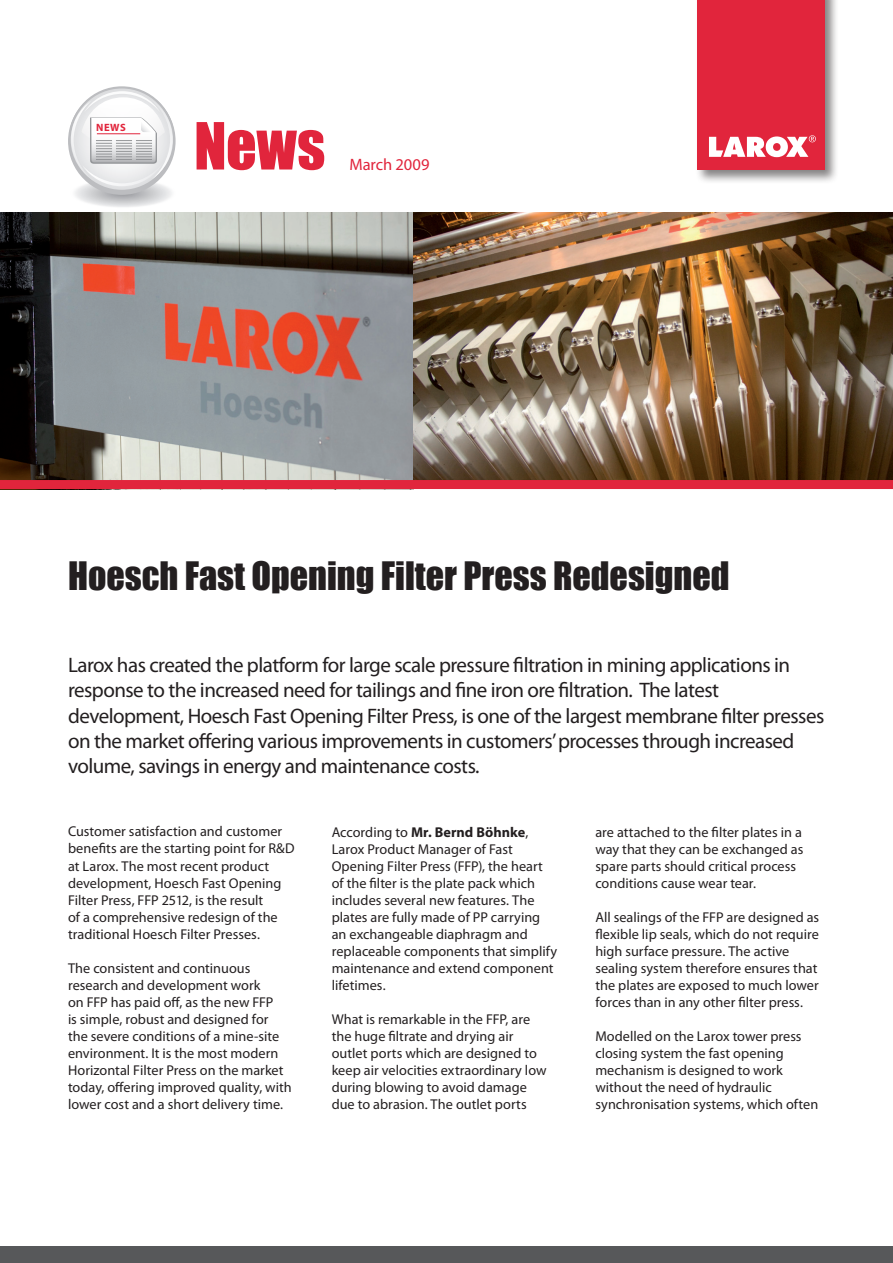
<style>
.page{position:relative;width:893px;height:1263px;background:#fff}
.page>*{position:absolute;margin:0;border:0;box-sizing:border-box;transform-origin:0 0}
.t1{font:36px "Impact";color:#231f20}
.t2{font:21px/25.2px "Myriad Pro";letter-spacing:-.025em;color:#231f20}
.t3{font:16.5px "Myriad Pro";letter-spacing:-.005em;color:#e1253c}
.t4{font:14.25px/17px "Myriad Pro";color:#231f20}
.t5{font:700 10.65px "Myriad Pro";color:#e1253c}
.s1{font-weight:700}
</style>
<div class="page">
<div style="left:695px;top:0;width:145px;height:185px;background:#231f20;opacity:.55"></div>
<div style="left:697px;top:0;width:128px;height:170px;background:#e1253c"></div>
<svg style="left:709px;top:135px;width:107px;height:22px"></svg>
<div style="left:73px;top:179px;width:100px;height:29px;background:#f6f6f7;border-radius:50%"></div>
<div style="left:76px;top:180px;width:94px;height:27px;background:#f0f0f1;border-radius:50%"></div>
<div style="left:80px;top:181px;width:87px;height:25px;background:#e8e9ea;border-radius:50%"></div>
<div style="left:82px;top:182px;width:83px;height:23px;background:#e3e4e6;border-radius:50%"></div>
<div style="left:82px;top:182px;width:82px;height:23px;background:#e2e3e5;border-radius:50%"></div>
<div style="left:84px;top:182px;width:78px;height:22px;background:#dedfe1;border-radius:50%"></div>
<div style="left:85px;top:183px;width:77px;height:21px;background:#dddee0;border-radius:50%"></div>
<div style="left:87px;top:183px;width:73px;height:20px;background:#d9dadc;border-radius:50%"></div>
<div style="left:89px;top:184px;width:68px;height:19px;background:#d5d6d8;border-radius:50%"></div>
<div style="left:90px;top:184px;width:67px;height:19px;background:#d4d5d7;border-radius:50%"></div>
<div style="left:92px;top:185px;width:63px;height:17px;background:#d0d1d3;border-radius:50%"></div>
<div style="left:92px;top:185px;width:62px;height:17px;background:#cfd0d2;border-radius:50%"></div>
<div style="left:94px;top:185px;width:58px;height:16px;background:#cbccce;border-radius:50%"></div>
<div style="left:97px;top:186px;width:53px;height:15px;background:#c7c8ca;border-radius:50%"></div>
<div style="left:99px;top:187px;width:49px;height:13px;background:#c3c4c7;border-radius:50%"></div>
<div style="left:101px;top:187px;width:45px;height:12px;background:#bfc0c3;border-radius:50%"></div>
<div style="left:101px;top:187px;width:44px;height:12px;background:#bebfc2;border-radius:50%"></div>
<div style="left:103px;top:188px;width:40px;height:11px;background:#babbbe;border-radius:50%"></div>
<div style="left:104px;top:188px;width:39px;height:11px;background:#babbbe;border-radius:50%"></div>
<div style="left:106px;top:189px;width:35px;height:9px;background:#b5b6ba;border-radius:50%"></div>
<div style="left:108px;top:189px;width:30px;height:8px;background:#b1b2b5;border-radius:50%"></div>
<div style="left:109px;top:190px;width:29px;height:7px;background:#b0b1b5;border-radius:50%"></div>
<div style="left:112px;top:191px;width:22px;height:5px;background:#a9aaae;border-radius:50%"></div>
<svg style="left:68px;top:86px;width:108px;height:109px"></svg>
<hr style="left:97px;top:133px;width:43px;height:1px;background:#e1253c">
<svg style="left:197px;top:122px;width:127px;height:48px"></svg>
<div style="left:0;top:1246px;width:893px;height:17px;background:#57585a"></div>
<img style="left:0;top:213px;width:414px;height:267px">
<img style="left:414px;top:213px;width:479px;height:267px">
<div style="left:0;top:480px;width:893px;height:9px;background:#e1253c"></div>
<p class="t5" style="left:96px;top:120px;width:31px">NEWS</p>
<p class="t3" style="left:349px;top:154px;width:82px">March 2009</p>
<h1 class="t1" style="left:68px;top:548px;width:663px">Hoesch Fast Opening Filter Press Redesigned</h1>
<p class="t2" style="left:68px;top:652px;width:758px">Larox has created the platform for large scale pressure filtration in mining applications in response to the increased need for tailings and fine iron ore filtration. The latest development, Hoesch Fast Opening Filter Press, is one of the largest membrane filter presses on the market offering various improvements in customers’ processes through increased volume, savings in energy and maintenance costs.</p>
<p class="t4" style="left:68px;top:823px;width:228px">Customer satisfaction and customer benefits are the starting point for R&amp;D at Larox. The most recent product development, Hoesch Fast Opening Filter Press, FFP 2512, is the result<br>of a comprehensive redesign of the traditional Hoesch Filter Presses.</p>
<p class="t4" style="left:68px;top:959px;width:225px">The consistent and continuous research and development work<br>on FFP has paid off, as the new FFP<br>is simple, robust and designed for the severe conditions of a mine-site environment. It is the most modern Horizontal Filter Press on the market today, offering improved quality, with lower cost and a short delivery time.</p>
<p class="t4" style="left:332px;top:823px;width:227px">According to <span class="s1">Mr. Bernd Böhnke</span>,<br>Larox Product Manager of Fast<br>Opening Filter Press (FFP), the heart of the filter is the plate pack which includes several new features. The plates are fully made of PP carrying an exchangeable diaphragm and replaceable components that simplify maintenance and extend component lifetimes.</p>
<p class="t4" style="left:332px;top:1010px;width:216px">What is remarkable in the FFP, are the huge filtrate and drying air outlet ports which are designed to keep air velocities extraordinary low during blowing to avoid damage due to abrasion. The outlet ports</p>
<p class="t4" style="left:595px;top:823px;width:210px">are attached to the filter plates in a way that they can be exchanged as spare parts should critical process conditions cause wear tear.</p>
<p class="t4" style="left:595px;top:908px;width:225px">All sealings of the FFP are designed as flexible lip seals, which do not require high surface pressure. The active sealing system therefore ensures that the plates are exposed to much lower forces than in any other filter press.</p>
<p class="t4" style="left:595px;top:1027px;width:224px">Modelled on the Larox tower press closing system the fast opening mechanism is designed to work without the need of hydraulic synchronisation systems, which often</p>
</div>
